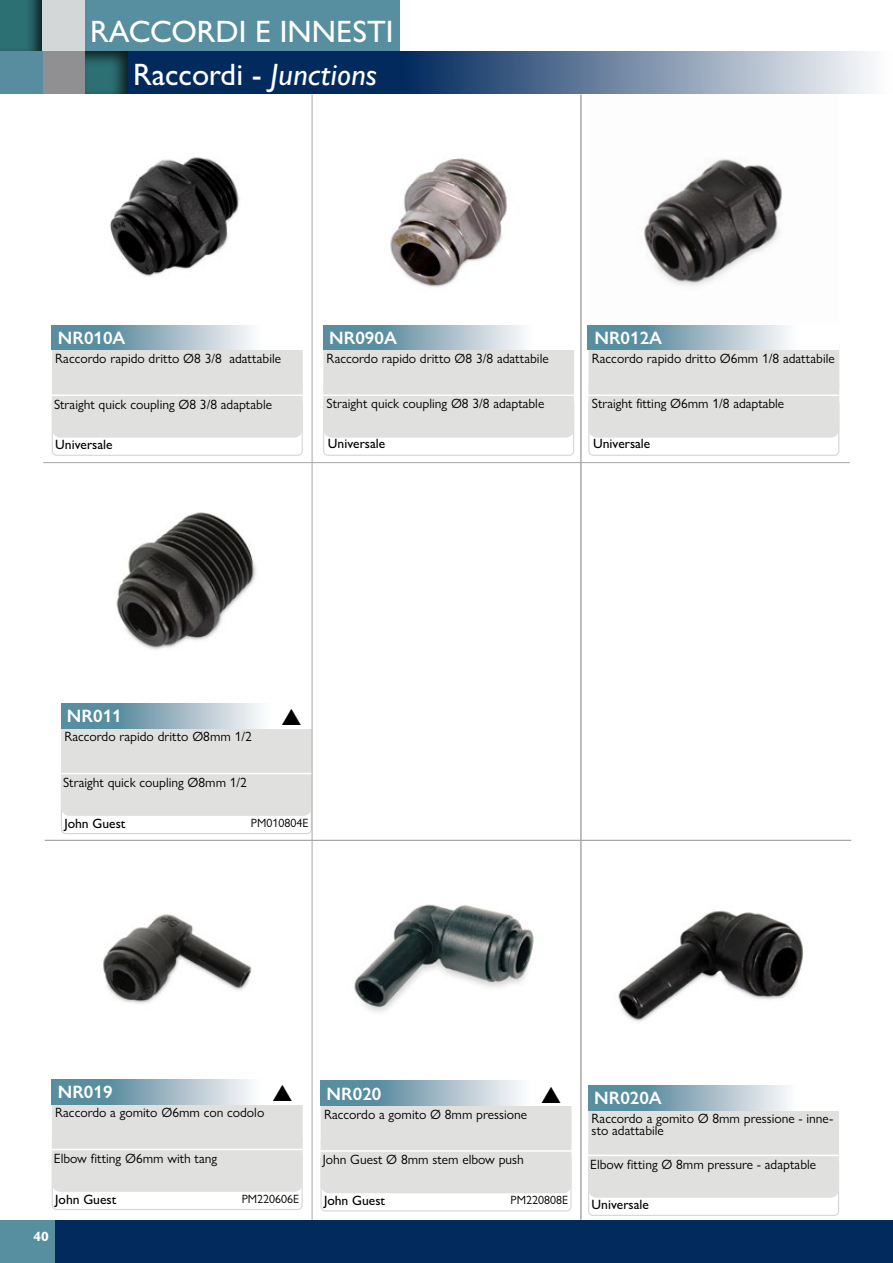
<style>
.page{position:relative;width:893px;height:1263px;background:#fff}
.page>*{position:absolute;margin:0;border:0;box-sizing:border-box;transform-origin:0 0}
.t1{font:500 31.05px/42.5px "Gill Sans Nova";color:#fff}
.t2{font:600 18px "Gill Sans Nova";color:#fff}
.t3{font:13.5px/12px "Gill Sans Nova";color:#000}
.t4{font:500 13.5px "Gill Sans Nova";color:#000}
.t5{font:700 13.5px "Gill Sans Nova";color:#fff}
.t6{font:12px "Gill Sans Nova";color:#000}
.s1{font-style:italic}
</style>
<div class="page">
<div style="left:0;top:1220px;width:893px;height:43px;background:#022a5d"></div>
<div style="left:0;top:1220px;width:55px;height:43px;background:#578ea0"></div>
<img style="left:354px;top:904px;width:180px;height:108px">
<img style="left:618px;top:911px;width:185px;height:111px">
<img style="left:110px;top:157px;width:130px;height:120px">
<img style="left:390px;top:158px;width:117px;height:130px">
<img style="left:116px;top:512px;width:140px;height:138px">
<img style="left:103px;top:914px;width:149px;height:90px">
<img style="left:589px;top:93px;width:250px;height:193px">
<div style="left:320px;top:1154px;width:251px;height:57px;border:1px solid #d4d6d8;border-radius:4px"></div>
<div style="left:321px;top:1134px;width:250px;height:59px;background:#e0e0df;border-radius:9px"></div>
<div style="left:321px;top:1093px;width:250px;height:57px;background:#e0e0df;border-radius:9px"></div>
<svg style="left:321px;top:1081px;width:210px;height:25px;background:#97b5c2"></svg>
<div style="left:531px;top:1081px;width:40px;height:25px;background:#fff"></div>
<hr style="left:320px;top:1150px;width:251px;height:2px;background:#fff">
<div style="left:588px;top:1158px;width:251px;height:58px;border:1px solid #d4d6d8;border-radius:4px"></div>
<div style="left:588px;top:1138px;width:251px;height:60px;background:#e0e0df;border-radius:9px"></div>
<div style="left:588px;top:1097px;width:251px;height:57px;background:#e0e0df;border-radius:9px"></div>
<svg style="left:588px;top:1085px;width:210px;height:25px;background:#97b5c1"></svg>
<div style="left:798px;top:1085px;width:41px;height:25px;background:#fff"></div>
<hr style="left:588px;top:1154px;width:251px;height:2px;background:#fff">
<div style="left:52px;top:398px;width:251px;height:58px;border:1px solid #d4d6d8;border-radius:4px"></div>
<div style="left:52px;top:378px;width:251px;height:60px;background:#e0e0df;border-radius:9px"></div>
<div style="left:52px;top:337px;width:251px;height:57px;background:#e0e0df;border-radius:9px"></div>
<svg style="left:52px;top:325px;width:210px;height:25px;background:#97b5c2"></svg>
<div style="left:262px;top:325px;width:41px;height:25px;background:#fff"></div>
<hr style="left:52px;top:394px;width:251px;height:2px;background:#fff">
<div style="left:323px;top:398px;width:251px;height:58px;border:1px solid #d4d6d8;border-radius:4px"></div>
<div style="left:323px;top:378px;width:251px;height:60px;background:#e0e0df;border-radius:9px"></div>
<div style="left:323px;top:337px;width:251px;height:57px;background:#e0e0df;border-radius:9px"></div>
<svg style="left:323px;top:325px;width:210px;height:25px;background:#97b5c1"></svg>
<div style="left:533px;top:325px;width:41px;height:25px;background:#fff"></div>
<hr style="left:323px;top:394px;width:251px;height:2px;background:#fff">
<div style="left:61px;top:777px;width:251px;height:57px;border:1px solid #d4d6d8;border-radius:4px"></div>
<div style="left:61px;top:756px;width:251px;height:60px;background:#e0e0df;border-radius:9px"></div>
<div style="left:61px;top:715px;width:251px;height:58px;background:#e0e0df;border-radius:9px"></div>
<svg style="left:61px;top:703px;width:210px;height:25px;background:#97b5c2"></svg>
<div style="left:271px;top:703px;width:41px;height:25px;background:#fff;border:1px solid #fff"></div>
<hr style="left:61px;top:773px;width:251px;height:1px;background:#fff">
<div style="left:52px;top:1153px;width:251px;height:57px;border:1px solid #d4d6d8;border-radius:4px"></div>
<div style="left:52px;top:1132px;width:251px;height:60px;background:#e0e0df;border-radius:9px"></div>
<div style="left:52px;top:1091px;width:251px;height:58px;background:#e0e0df;border-radius:9px"></div>
<svg style="left:52px;top:1079px;width:210px;height:25px;background:#97b5c2"></svg>
<div style="left:262px;top:1079px;width:41px;height:25px;background:#fff"></div>
<hr style="left:52px;top:1149px;width:251px;height:1px;background:#fff">
<div style="left:588px;top:398px;width:251px;height:58px;border:1px solid #d4d6d8;border-radius:4px"></div>
<div style="left:588px;top:378px;width:251px;height:60px;background:#e0e0df;border-radius:9px"></div>
<div style="left:588px;top:337px;width:251px;height:57px;background:#e0e0df;border-radius:9px"></div>
<svg style="left:588px;top:325px;width:211px;height:25px;background:#98b6c2"></svg>
<div style="left:799px;top:325px;width:40px;height:25px;background:#fff"></div>
<hr style="left:588px;top:394px;width:251px;height:2px;background:#fff">
<div style="left:85px;top:0;width:315px;height:52px;background:#578ea0"></div>
<svg style="left:130px;top:51px;width:741px;height:42px;background:#4e6a8d"></svg>
<div style="left:0;top:0;width:45px;height:53px;background:#000;opacity:.75"></div>
<div style="left:84px;top:51px;width:46px;height:45px;background:#000;opacity:.75"></div>
<div style="left:43px;top:0;width:42px;height:51px;background:#d4d7d8"></div>
<div style="left:43px;top:51px;width:42px;height:42px;background:#909093"></div>
<div style="left:0;top:51px;width:43px;height:42px;background:#578d9f"></div>
<hr style="left:312px;top:95px;width:1px;height:1124px;background:#a8a8a7">
<hr style="left:43px;top:462px;width:807px;height:1px;background:#a8a8a7">
<hr style="left:581px;top:95px;width:1px;height:1124px;background:#a8a8a7">
<hr style="left:45px;top:840px;width:806px;height:1px;background:#a8a8a7">
<h1 class="t1" style="left:133px;top:10px;width:262px;text-indent:-43px">RACCORDI E INNESTI<br>Raccordi - <span class="s1">Junctions</span></h1>
<h2 class="t2" style="left:58px;top:327px;width:69px">NR010A</h2>
<h2 class="t2" style="left:329px;top:327px;width:69px">NR090A</h2>
<h2 class="t2" style="left:594px;top:327px;width:69px">NR012A</h2>
<p class="t3" style="left:55px;top:352px;width:227px">Raccordo rapido dritto Ø8 3/8 adattabile</p>
<p class="t3" style="left:327px;top:352px;width:224px">Raccordo rapido dritto Ø8 3/8 adattabile</p>
<p class="t3" style="left:592px;top:352px;width:244px">Raccordo rapido dritto Ø6mm 1/8 adattabile</p>
<p class="t3" style="left:54px;top:398px;width:220px">Straight quick coupling Ø8 3/8 adaptable</p>
<p class="t4" style="left:55px;top:436px;width:59px">Universale</p>
<p class="t3" style="left:327px;top:397px;width:219px">Straight quick coupling Ø8 3/8 adaptable</p>
<p class="t4" style="left:328px;top:436px;width:59px">Universale</p>
<p class="t3" style="left:592px;top:397px;width:194px">Straight fitting Ø6mm 1/8 adaptable</p>
<p class="t4" style="left:593px;top:436px;width:59px">Universale</p>
<h2 class="t2" style="left:67px;top:705px;width:56px">NR011</h2>
<p class="t3" style="left:64px;top:730px;width:189px">Raccordo rapido dritto Ø8mm 1/2</p>
<p class="t3" style="left:63px;top:776px;width:185px">Straight quick coupling Ø8mm 1/2</p>
<p class="t4" style="left:64px;top:815px;width:63px">John Guest</p>
<p class="t6" style="left:251px;top:815px;width:59px">PM010804E</p>
<h2 class="t2" style="left:58px;top:1081px;width:56px">NR019</h2>
<h2 class="t2" style="left:327px;top:1082px;width:56px">NR020</h2>
<h2 class="t2" style="left:594px;top:1087px;width:69px">NR020A</h2>
<p class="t3" style="left:55px;top:1106px;width:211px">Raccordo a gomito Ø6mm con codolo</p>
<p class="t3" style="left:324px;top:1108px;width:205px">Raccordo a gomito Ø 8mm pressione</p>
<p class="t3" style="left:592px;top:1112px;width:243px">Raccordo a gomito Ø 8mm pressione - inne&shy;sto adattabile</p>
<p class="t3" style="left:54px;top:1152px;width:165px">Elbow fitting Ø6mm with tang</p>
<p class="t3" style="left:323px;top:1154px;width:203px">John Guest Ø 8mm stem elbow push</p>
<p class="t3" style="left:590px;top:1158px;width:227px">Elbow fitting Ø 8mm pressure - adaptable</p>
<p class="t4" style="left:55px;top:1191px;width:63px">John Guest</p>
<p class="t6" style="left:242px;top:1191px;width:59px">PM220606E</p>
<p class="t4" style="left:324px;top:1192px;width:63px">John Guest</p>
<p class="t6" style="left:510px;top:1193px;width:59px">PM220808E</p>
<p class="t4" style="left:592px;top:1196px;width:59px">Universale</p>
<p class="t5" style="left:34px;top:1228px;width:17px">40</p>
</div>
